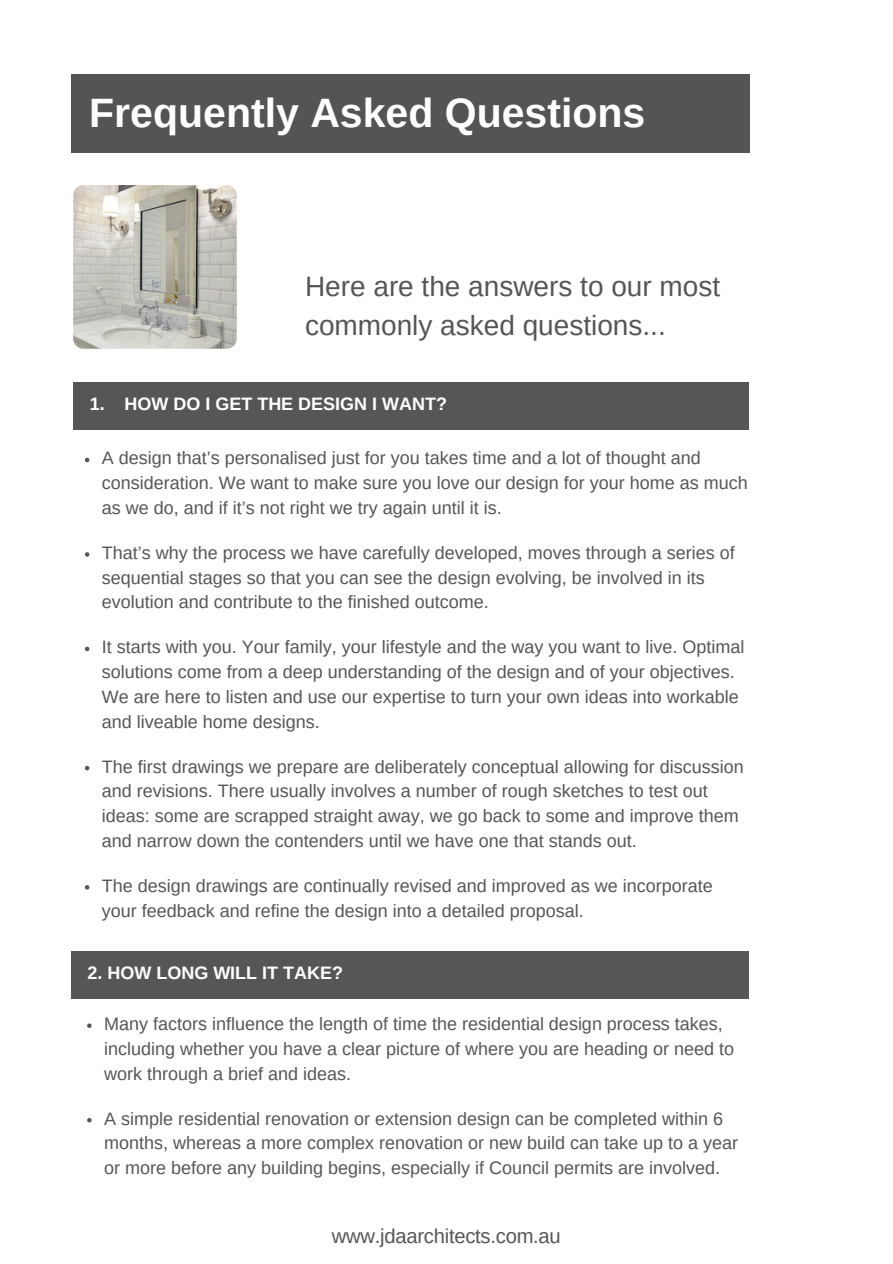
<style>
.page{position:relative;width:893px;height:1264px;background:#fff}
.page>*{position:absolute;margin:0;border:0;box-sizing:border-box;transform-origin:0 0}
.t1{font:700 40.95px "Arimo";color:#fff}
.t2{font:28.05px/38.2px "Arimo";color:#565656}
.t3{font:20.25px "Arimo";letter-spacing:-.01em;color:#565656}
.t4{font:18px/24.8px "Arimo";color:#565656}
.t5{font:700 18px "Arimo";color:#fff}
</style>
<div class="page">
<div style="left:71px;top:74px;width:678px;height:79px;background:#545454"></div>
<img style="left:73px;top:185px;width:164px;height:164px;border-radius:10px">
<div style="left:74px;top:381px;width:674px;height:48px;background:#565656"></div>
<div style="left:71px;top:951px;width:678px;height:47px;background:#565656"></div>
<svg style="left:85px;top:458px;width:4px;height:4px"></svg>
<svg style="left:85px;top:552px;width:4px;height:4px"></svg>
<svg style="left:85px;top:646px;width:4px;height:5px"></svg>
<svg style="left:85px;top:766px;width:4px;height:4px"></svg>
<svg style="left:85px;top:885px;width:4px;height:4px"></svg>
<svg style="left:87px;top:1023px;width:5px;height:4px"></svg>
<svg style="left:87px;top:1118px;width:5px;height:4px"></svg>
<p class="t1" style="left:89px;top:90px;width:557px">Frequently Asked Questions</p>
<p class="t2" style="left:305px;top:267px;width:416px">Here are the answers to our most commonly asked questions...</p>
<p class="t5" style="left:90px;top:394px;width:359px">1. HOW DO I GET THE DESIGN I WANT?</p>
<p class="t4" style="left:102px;top:446px;width:647px">A design that’s personalised just for you takes time and a lot of thought and consideration. We want to make sure you love our design for your home as much as we do, and if it’s not right we try again until it is.</p>
<p class="t4" style="left:102px;top:540px;width:634px">That’s why the process we have carefully developed, moves through a series of sequential stages so that you can see the design evolving, be involved in its evolution and contribute to the finished outcome.</p>
<p class="t4" style="left:102px;top:634px;width:644px">It starts with you. Your family, your lifestyle and the way you want to live. Optimal solutions come from a deep understanding of the design and of your objectives.<br>We are here to listen and use our expertise to turn your own ideas into workable and liveable home designs.</p>
<p class="t4" style="left:102px;top:754px;width:643px">The first drawings we prepare are deliberately conceptual allowing for discussion and revisions. There usually involves a number of rough sketches to test out ideas: some are scrapped straight away, we go back to some and improve them and narrow down the contenders until we have one that stands out.</p>
<p class="t4" style="left:102px;top:873px;width:612px">The design drawings are continually revised and improved as we incorporate your feedback and refine the design into a detailed proposal.</p>
<p class="t5" style="left:87px;top:963px;width:257px">2. HOW LONG WILL IT TAKE?</p>
<p class="t4" style="left:104px;top:1011px;width:631px">Many factors influence the length of time the residential design process takes, including whether you have a clear picture of where you are heading or need to work through a brief and ideas.</p>
<p class="t4" style="left:104px;top:1106px;width:635px">A simple residential renovation or extension design can be completed within 6 months, whereas a more complex renovation or new build can take up to a year or more before any building begins, especially if Council permits are involved.</p>
<p class="t3" style="left:332px;top:1224px;width:230px">www.jdaarchitects.com.au</p>
</div>
